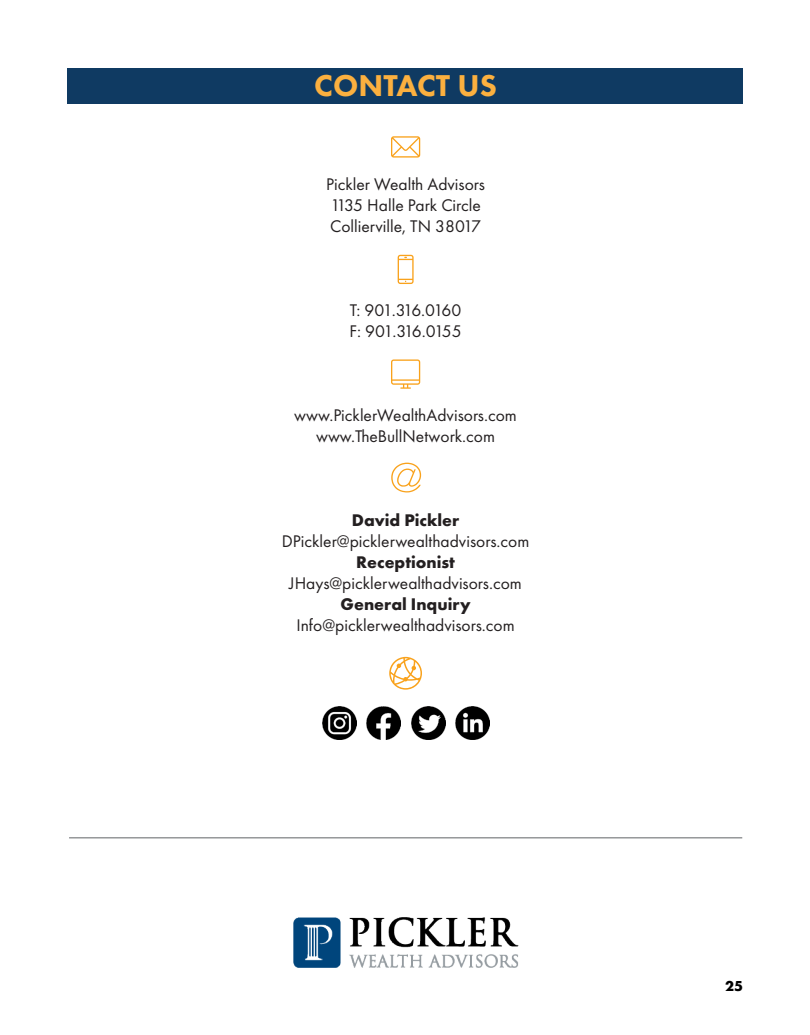
<style>
.page{position:relative;width:810px;height:1035px;background:#fff}
.page>*{position:absolute;margin:0;border:0;box-sizing:border-box;transform-origin:0 0}
.t1{font:800 31.25px "Futura PT";color:#fbb03f}
.t2{font:17.5px "Futura PT";color:#231f20}
.t3{font:700 17.5px "Futura PT";color:#231f20}
.t4{font:17.5px "Futura PT";letter-spacing:-.1em;color:#231f20}
.t5{font:700 15px "Futura PT";color:#000}
</style>
<div class="page">
<div style="left:67px;top:68px;width:676px;height:36px;background:#0f3a62"></div>
<img style="left:322px;top:706px;width:34px;height:34px">
<img style="left:367px;top:706px;width:34px;height:34px">
<img style="left:411px;top:706px;width:34px;height:34px">
<img style="left:456px;top:706px;width:34px;height:34px">
<svg style="left:391px;top:359px;width:29px;height:30px"></svg>
<svg style="left:391px;top:136px;width:29px;height:22px"></svg>
<svg style="left:398px;top:255px;width:16px;height:29px"></svg>
<svg style="left:389px;top:657px;width:33px;height:33px"></svg>
<img style="left:293px;top:918px;width:225px;height:50px">
<hr style="left:69px;top:837px;width:673px;height:1px;background:#808285">
<svg style="left:391px;top:463px;width:30px;height:29px"></svg>
<p class="t1" style="left:314px;top:66px;width:184px">CONTACT US</p>
<p class="t2" style="left:326px;top:173px;width:160px">Pickler Wealth Advisors</p>
<p class="t2" style="left:330px;top:194px;width:152px">1135 Halle Park Circle</p>
<p class="t2" style="left:330px;top:215px;width:153px">Collierville, TN 38017</p>
<p class="t4" style="left:350px;top:299px;width:113px">T: 901.316.0160</p>
<p class="t4" style="left:350px;top:320px;width:114px">F: 901.316.0155</p>
<p class="t2" style="left:294px;top:404px;width:224px">www.PicklerWealthAdvisors.com</p>
<p class="t2" style="left:316px;top:425px;width:181px">www.TheBullNetwork.com</p>
<p class="t3" style="left:352px;top:509px;width:109px">David Pickler</p>
<p class="t2" style="left:282px;top:530px;width:249px">DPickler@picklerwealthadvisors.com</p>
<p class="t3" style="left:356px;top:551px;width:100px">Receptionist</p>
<p class="t2" style="left:289px;top:572px;width:234px">JHays@picklerwealthadvisors.com</p>
<p class="t3" style="left:341px;top:593px;width:132px">General Inquiry</p>
<p class="t2" style="left:296px;top:614px;width:220px">Info@picklerwealthadvisors.com</p>
<p class="t5" style="left:725px;top:974px;width:20px">25</p>
<p class="t5" style="left:725px;top:977px;width:20px">25</p>
</div>
